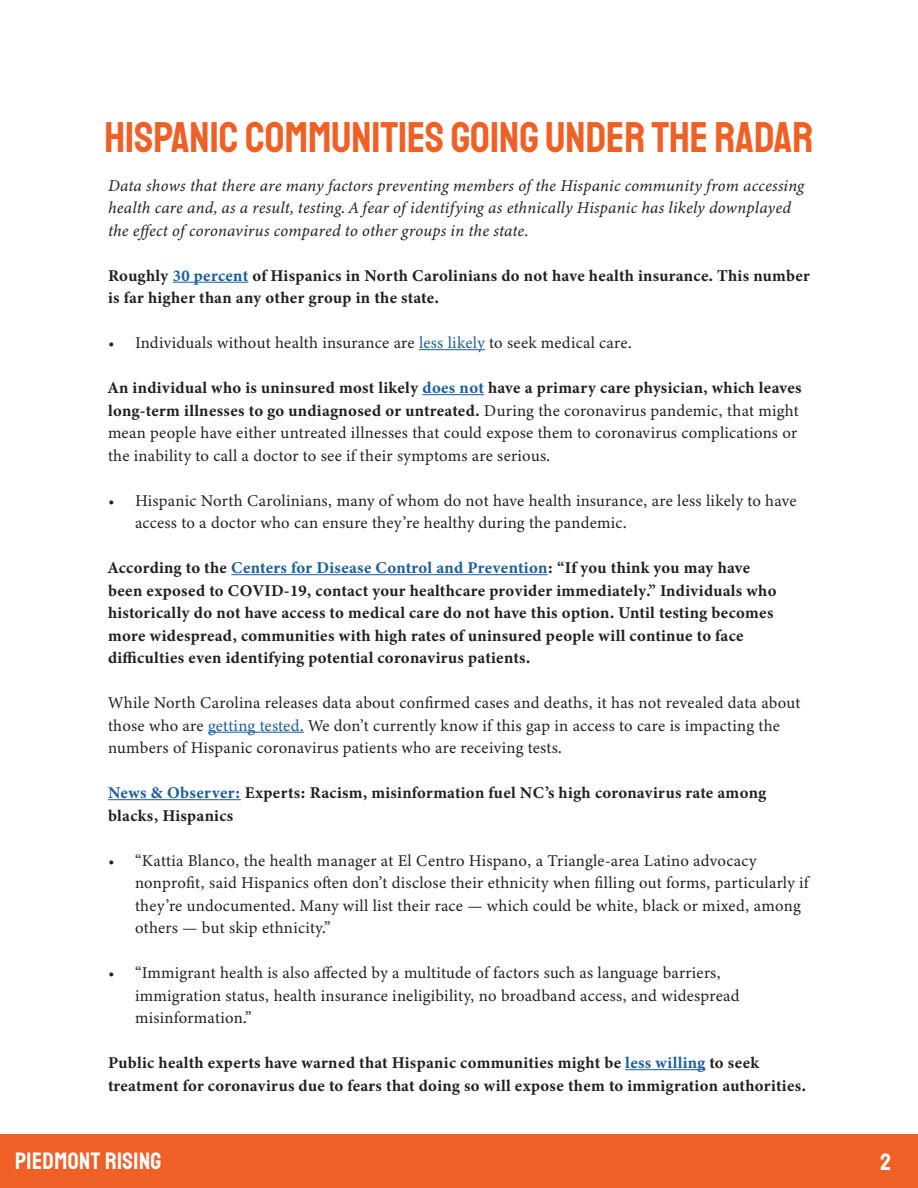
<style>
.page{position:relative;width:918px;height:1188px;background:#fff}
.page>*{position:absolute;margin:0;border:0;box-sizing:border-box;transform-origin:0 0}
.t1{font:43.5px "Staatliches";color:#f06025}
.t2{font:24px "Staatliches";letter-spacing:.02em;color:#fff}
.t3{font:16.5px/22.5px "Minion Variable Concept";letter-spacing:.02em;color:#231f20}
.t4{font:16.5px/22.5px "Minion Variable Concept";letter-spacing:.04em;color:#231f20}
.t5{font:italic 16.5px/22.5px "Minion Variable Concept";letter-spacing:.015em;color:#231f20}
.s1{color:#175d9e}
</style>
<div class="page">
<div style="left:0;top:1134px;width:918px;height:54px;background:#ef6026"></div>
<hr style="left:173px;top:282px;width:76px;height:1px;background:#175d9e">
<hr style="left:419px;top:349px;width:66px;height:1px;background:#175d9e">
<hr style="left:422px;top:394px;width:62px;height:1px;background:#175d9e">
<hr style="left:231px;top:574px;width:317px;height:1px;background:#175d9e">
<hr style="left:208px;top:732px;width:96px;height:1px;background:#175d9e">
<hr style="left:108px;top:799px;width:133px;height:1px;background:#175d9e">
<hr style="left:625px;top:1069px;width:81px;height:1px;background:#175d9e">
<p class="t1" style="left:105px;top:108px;width:710px">HISPANIC COMMUNITIES GOING UNDER THE RADAR</p>
<p class="t5" style="left:108px;top:174px;width:698px">Data shows that there are many factors preventing members of the Hispanic community from accessing health care and, as a result, testing. A fear of identifying as ethnically Hispanic has likely downplayed the effect of coronavirus compared to other groups in the state.</p>
<p class="t4" style="left:108px;top:264px;width:703px">Roughly <span class="s1">30 percent</span> of Hispanics in North Carolinians do not have health insurance. This number is far higher than any other group in the state.</p>
<p class="t3" style="left:108px;top:332px;width:525px">• Individuals without health insurance are <span class="s1">less likely</span> to seek medical care.</p>
<p class="t3" style="left:108px;top:377px;width:695px">An individual who is uninsured most likely <span class="s1">does not</span> have a primary care physician, which leaves long-term illnesses to go undiagnosed or untreated. During the coronavirus pandemic, that might mean people have either untreated illnesses that could expose them to coronavirus complications or the inability to call a doctor to see if their symptoms are serious.</p>
<p class="t3" style="left:135px;top:489px;width:663px;text-indent:-27px">• Hispanic North Carolinians, many of whom do not have health insurance, are less likely to have access to a doctor who can ensure they’re healthy during the pandemic.</p>
<p class="t3" style="left:108px;top:557px;width:670px">According to the <span class="s1">Centers for Disease Control and Prevention</span>: “If you think you may have been exposed to COVID-19, contact your healthcare provider immediately.” Individuals who historically do not have access to medical care do not have this option. Until testing becomes more widespread, communities with high rates of uninsured people will continue to face difficulties even identifying potential coronavirus patients.</p>
<p class="t3" style="left:108px;top:692px;width:694px">While North Carolina releases data about confirmed cases and deaths, it has not revealed data about those who are <span class="s1">getting tested.</span> We don’t currently know if this gap in access to care is impacting the numbers of Hispanic coronavirus patients who are receiving tests.</p>
<p class="t4" style="left:108px;top:782px;width:659px"><span class="s1">News &amp; Observer:</span> Experts: Racism, misinformation fuel NC’s high coronavirus rate among blacks, Hispanics</p>
<p class="t3" style="left:135px;top:849px;width:675px;text-indent:-27px">• “Kattia Blanco, the health manager at El Centro Hispano, a Triangle-area Latino advocacy nonprofit, said Hispanics often don’t disclose their ethnicity when filling out forms, particularly if they’re undocumented. Many will list their race — which could be white, black or mixed, among others — but skip ethnicity.”</p>
<p class="t3" style="left:135px;top:962px;width:606px;text-indent:-27px">• “Immigrant health is also affected by a multitude of factors such as language barriers, immigration status, health insurance ineligibility, no broadband access, and widespread misinformation.”</p>
<p class="t4" style="left:108px;top:1052px;width:699px">Public health experts have warned that Hispanic communities might be <span class="s1">less willing</span> to seek treatment for coronavirus due to fears that doing so will expose them to immigration authorities.</p>
<h2 class="t2" style="left:15px;top:1145px;width:148px">PIEDMONT RISING</h2>
<p class="t2" style="left:880px;top:1146px;width:12px">2</p>
</div>
